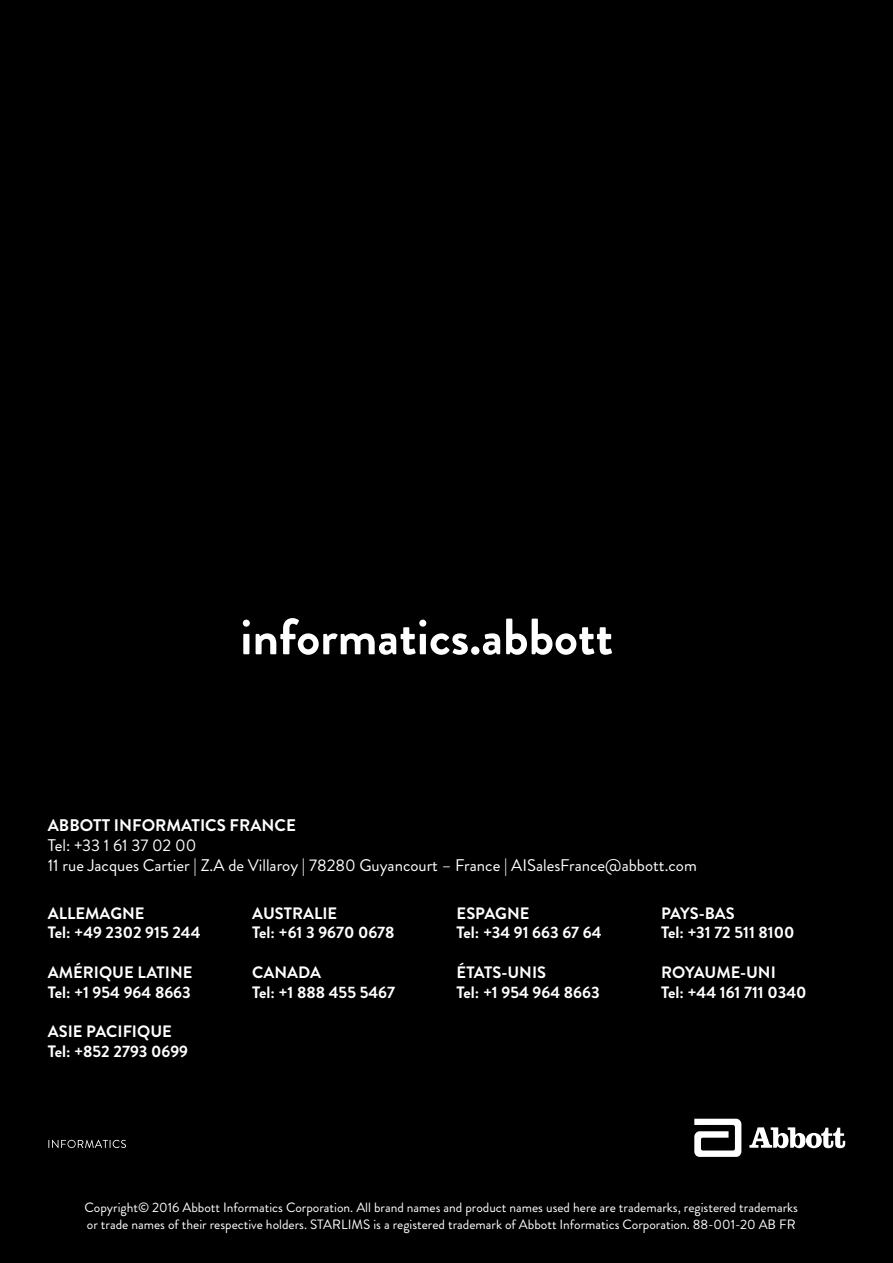
<style>
.page{position:relative;width:893px;height:1263px;background:#000}
.page>*{position:absolute;margin:0;border:0;box-sizing:border-box;transform-origin:0 0}
.t1{font:700 51px "Brandon Grotesque";color:#fff}
.t2{font:16.8px/20.2px "Brandon Grotesque";color:#fff}
.t3{font:700 16.8px "Brandon Grotesque";color:#fff}
.t4{font:700 16.5px/19.8px "Brandon Grotesque";color:#fff}
.t5{font:13.5px/16.2px "Brandon Grotesque";color:#fff}
</style>
<div class="page">
<svg style="left:48px;top:1140px;width:78px;height:8px"></svg>
<svg style="left:694px;top:1119px;width:47px;height:38px"></svg>
<svg style="left:749px;top:1127px;width:96px;height:21px"></svg>
<h1 class="t1" style="left:240px;top:601px;width:374px">informatics.abbott</h1>
<h4 class="t3" style="left:48px;top:813px;width:250px">ABBOTT INFORMATICS FRANCE</h4>
<p class="t2" style="left:48px;top:835px;width:650px">Tel: +33 1 61 37 02 00<br>11 rue Jacques Cartier | Z.A de Villaroy | 78280 Guyancourt – France | AISalesFrance@abbott.com</p>
<p class="t4" style="left:48px;top:903px;width:98px">ALLEMAGNE</p>
<p class="t4" style="left:252px;top:903px;width:86px">AUSTRALIE</p>
<p class="t4" style="left:457px;top:903px;width:74px">ESPAGNE</p>
<p class="t4" style="left:661px;top:903px;width:75px">PAYS-BAS</p>
<p class="t4" style="left:48px;top:923px;width:154px">Tel: +49 2302 915 244</p>
<p class="t4" style="left:252px;top:923px;width:144px">Tel: +61 3 9670 0678</p>
<p class="t4" style="left:457px;top:923px;width:146px">Tel: +34 91 663 67 64</p>
<p class="t4" style="left:661px;top:923px;width:135px">Tel: +31 72 511 8100</p>
<h4 class="t4" style="left:48px;top:963px;width:146px">AMÉRIQUE LATINE</h4>
<h4 class="t4" style="left:252px;top:963px;width:70px">CANADA</h4>
<h4 class="t4" style="left:457px;top:963px;width:91px">ÉTATS-UNIS</h4>
<h4 class="t4" style="left:661px;top:963px;width:116px">ROYAUME-UNI</h4>
<h4 class="t4" style="left:48px;top:982px;width:144px">Tel: +1 954 964 8663</h4>
<h4 class="t4" style="left:252px;top:982px;width:144px">Tel: +1 888 455 5467</h4>
<h4 class="t4" style="left:457px;top:982px;width:144px">Tel: +1 954 964 8663</h4>
<h4 class="t4" style="left:661px;top:982px;width:147px">Tel: +44 161 711 0340</h4>
<p class="t4" style="left:48px;top:1022px;width:142px">ASIE PACIFIQUE<br>Tel: +852 2793 0699</p>
<p class="t5" style="left:85px;top:1200px;width:715px">Copyright© 2016 Abbott Informatics Corporation. All brand names and product names used here are trademarks, registered trademarks or trade names of their respective holders. STARLIMS is a registered trademark of Abbott Informatics Corporation. 88-001-20 AB FR</p>
</div>
